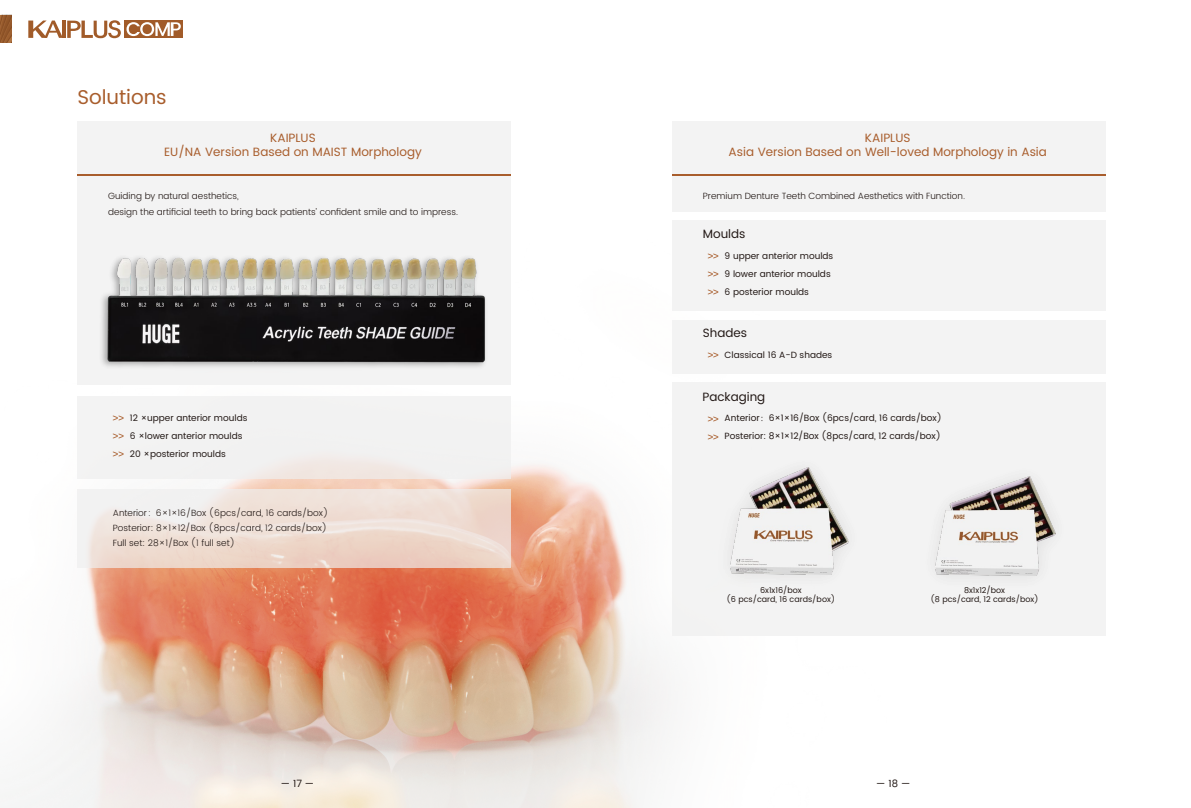
<style>
.page{position:relative;width:1191px;height:808px;background:#fff}
.page>*{position:absolute;margin:0;border:0;box-sizing:border-box;transform-origin:0 0}
.t1{font:20px "Poppins";color:#a85d2c}
.t2{font:12px/14.4px "Poppins";color:#a85d2c;text-align:center}
.t3{font:12px "Poppins";color:#221815}
.t4{font:10px/18px "Alibaba Pu Hui Ti R";color:#a85d2c;text-align:justify}
.t5{font:10px "Poppins";color:#221815}
.t6{font:300 9px/15px "Poppins";color:#221815}
.t7{font:9px/18px "Poppins";color:#221815}
.t8{font:8px/9.6px "Poppins";color:#221815;text-align:center}
.s1{font-family:"Alibaba Pu Hui Ti L";font-weight:400}
.s2{font-family:"Adobe Song Std"}
.s3{font-family:"Alibaba Pu Hui Ti R";font-size:10px;color:#a85d2c}
.s4{font-family:"Adobe Song Std";font-weight:300}
</style>
<div class="page">
<img style="left:5px;top:373px;width:881px;height:435px">
<img style="left:0;top:15px;width:11px;height:28px">
<div style="left:124px;top:20px;width:59px;height:18px;background:#a15b29"></div>
<svg style="left:28px;top:20px;width:153px;height:18px"></svg>
<div style="left:672px;top:121px;width:433px;height:91px;background:#efefef"></div>
<hr style="left:672px;top:174px;width:433px;height:1px;background:#a85d2c">
<div style="left:672px;top:221px;width:433px;height:90px;background:#efefef"></div>
<div style="left:672px;top:320px;width:433px;height:53px;background:#efefef"></div>
<div style="left:672px;top:382px;width:433px;height:253px;background:#efefef"></div>
<img style="left:935px;top:477px;width:120px;height:99px">
<img style="left:730px;top:468px;width:118px;height:106px">
<div style="left:77px;top:121px;width:434px;height:264px;background:#efefef"></div>
<div style="left:77px;top:396px;width:434px;height:82px;background:#efefef"></div>
<svg style="left:77px;top:490px;width:434px;height:78px;background:#eeded5"></svg>
<hr style="left:77px;top:174px;width:434px;height:1px;background:#a85d2c">
<img style="left:102px;top:257px;width:383px;height:110px">
<h1 class="t1" style="left:77px;top:82px;width:91px">Solutions</h1>
<h2 class="t2" style="left:164px;top:131px;width:259px">KAIPLUS<br>EU/NA Version Based on MAIST Morphology</h2>
<p class="t6" style="left:108px;top:188px;width:351px;line-height:16px">Guiding by natural aesthetics,<br>design the artificial teeth to bring back patients’ confident smile and to impress.</p>
<p class="t7" style="left:130px;top:409px;width:119px">12 ×upper anterior moulds<br>6 ×lower anterior moulds<br>20 ×posterior moulds</p>
<p class="t4" style="left:113px;top:408px;width:13px">&gt;&gt; &gt;&gt; &gt;&gt;</p>
<p class="t6" style="left:113px;top:506px;width:217px">Anterior<span class="s1">：</span>6×1×16/Box (6pcs/card, 16 cards/box)<br>Posterior: 8×1×12/Box (8pcs/card, 12 cards/box)<br>Full set: 28×1/Box (1 full set)</p>
<h2 class="t2" style="left:728px;top:131px;width:320px">KAIPLUS<br>Asia Version Based on Well-loved Morphology in Asia</h2>
<p class="t6" style="left:703px;top:189px;width:264px">Premium Denture Teeth Combined Aesthetics with Function<span class="s2">.</span></p>
<h2 class="t3" style="left:703px;top:225px;width:44px">Moulds</h2>
<p class="t7" style="left:724px;top:247px;width:110px">9 upper anterior moulds<br>9 lower anterior moulds<br>6 posterior moulds</p>
<p class="t4" style="left:707px;top:246px;width:13px">&gt;&gt; &gt;&gt; &gt;&gt;</p>
<h2 class="t3" style="left:703px;top:324px;width:46px">Shades</h2>
<p class="t7" style="left:707px;top:346px;width:126px"><span class="s3">&gt;&gt;</span> Classical 16 A-D shades</p>
<h2 class="t3" style="left:702px;top:388px;width:64px">Packaging</h2>
<p class="t7" style="left:724px;top:409px;width:219px">Anterior<span class="s4">：</span>6×1×16/Box (6pcs/card, 16 cards/box)<br>Posterior: 8×1×12/Box (8pcs/card, 12 cards/box)</p>
<p class="t4" style="left:707px;top:408px;width:13px">&gt;&gt; &gt;&gt;</p>
<p class="t8" style="left:726px;top:585px;width:110px">6x1x16/box<br>(6 pcs/card, 16 cards/box)</p>
<p class="t8" style="left:930px;top:585px;width:110px">8x1x12/box<br>(8 pcs/card, 12 cards/box)</p>
<p class="t5" style="left:281px;top:777px;width:35px">— 17 —</p>
<p class="t5" style="left:876px;top:777px;width:35px">— 18 —</p>
</div>
